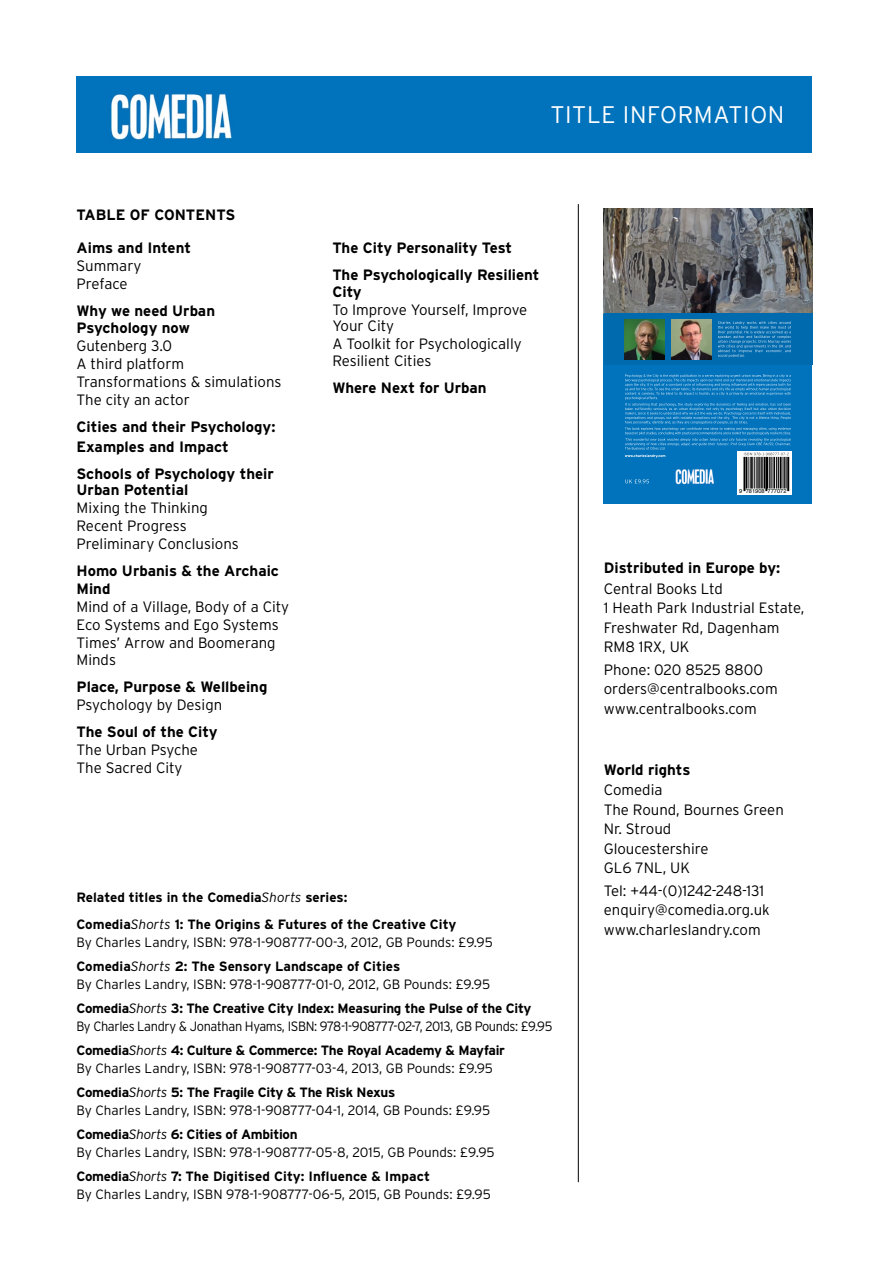
<style>
.page{position:relative;width:893px;height:1263px;background:#fff}
.page>*{position:absolute;margin:0;border:0;box-sizing:border-box;transform-origin:0 0}
.t1{font:300 24px "Interstate";letter-spacing:.025em;color:#fff}
.t2{font:300 15px/18px "Interstate";color:#000}
.t3{font:700 15px/16.5px "Interstate";color:#000}
.t4{font:300 13.5px/24px "Interstate";color:#000}
.t5{font:300 13.5px/24px "Interstate";letter-spacing:-.03em;color:#000;scale:.95 1}
.t6{font:700 13.5px/27px "Interstate";color:#000}
.t7{font:5.7px "Helvetica";color:#000}
.s1{font-weight:300;font-style:italic}
.s2{font-weight:700}
.s3{font-style:italic}
</style>
<div class="page">
<div style="left:604px;top:208px;width:208px;height:295px;background:#0073bc"></div>
<svg style="left:737px;top:458px;width:54px;height:37px"></svg>
<hr style="left:744px;top:457px;width:1px;height:34px;background:#000">
<hr style="left:745px;top:457px;width:1px;height:34px;background:#000">
<hr style="left:746px;top:457px;width:1px;height:31px;background:#000">
<hr style="left:748px;top:457px;width:1px;height:31px;background:#000">
<hr style="left:750px;top:457px;width:1px;height:31px;background:#000">
<hr style="left:751px;top:457px;width:1px;height:31px;background:#000">
<hr style="left:752px;top:457px;width:1px;height:31px;background:#000">
<hr style="left:754px;top:457px;width:1px;height:31px;background:#000">
<hr style="left:757px;top:457px;width:1px;height:31px;background:#000">
<hr style="left:758px;top:457px;width:1px;height:31px;background:#000">
<hr style="left:759px;top:457px;width:1px;height:31px;background:#000">
<hr style="left:760px;top:457px;width:2px;height:31px;background:#000">
<hr style="left:762px;top:457px;width:1px;height:31px;background:#000">
<hr style="left:764px;top:457px;width:1px;height:31px;background:#000">
<hr style="left:766px;top:457px;width:1px;height:34px;background:#000">
<hr style="left:767px;top:457px;width:1px;height:34px;background:#000">
<hr style="left:769px;top:457px;width:1px;height:31px;background:#000">
<hr style="left:771px;top:457px;width:1px;height:31px;background:#000">
<hr style="left:773px;top:457px;width:1px;height:31px;background:#000">
<hr style="left:774px;top:457px;width:1px;height:31px;background:#000">
<hr style="left:776px;top:457px;width:1px;height:31px;background:#000">
<hr style="left:778px;top:457px;width:1px;height:31px;background:#000">
<hr style="left:780px;top:457px;width:1px;height:31px;background:#000">
<hr style="left:781px;top:457px;width:1px;height:31px;background:#000">
<hr style="left:783px;top:457px;width:1px;height:31px;background:#000">
<hr style="left:784px;top:457px;width:1px;height:31px;background:#000">
<hr style="left:786px;top:457px;width:1px;height:31px;background:#000">
<hr style="left:787px;top:457px;width:1px;height:34px;background:#000">
<hr style="left:788px;top:457px;width:1px;height:34px;background:#000">
<img style="left:604px;top:208px;width:208px;height:106px">
<div style="left:604px;top:314px;width:208px;height:51px;background:#006aaf"></div>
<img style="left:625px;top:319px;width:40px;height:40px">
<svg style="left:625px;top:479px;width:24px;height:4px"></svg>
<img style="left:675px;top:469px;width:39px;height:16px">
<img style="left:671px;top:319px;width:40px;height:40px">
<svg style="left:718px;top:321px;width:73px;height:36px"></svg>
<svg style="left:625px;top:374px;width:166px;height:84px"></svg>
<hr style="left:578px;top:204px;width:1px;height:978px;background:#000">
<div style="left:77px;top:77px;width:735px;height:76px;background:#0073bc"></div>
<img style="left:111px;top:93px;width:121px;height:47px">
<h1 class="t1" style="left:550px;top:101px;width:235px">TITLE INFORMATION</h1>
<p class="t3" style="left:77px;top:207px;width:160px">TABLE OF CONTENTS</p>
<p class="t3" style="left:77px;top:240px;width:116px">Aims and Intent</p>
<p class="t2" style="left:77px;top:257px;width:66px">Summary<br>Preface</p>
<p class="t3" style="left:77px;top:303px;width:140px">Why we need Urban<br>Psychology now</p>
<p class="t2" style="left:77px;top:337px;width:206px">Gutenberg 3.0<br>A third platform<br>Transformations &amp; simulations<br>The city an actor</p>
<p class="t3" style="left:77px;top:417px;width:200px;line-height:19.5px">Cities and their Psychology:<br>Examples and Impact</p>
<p class="t3" style="left:77px;top:465px;width:199px">Schools of Psychology their<br>Urban Potential</p>
<p class="t2" style="left:77px;top:499px;width:164px">Mixing the Thinking<br>Recent Progress<br>Preliminary Conclusions</p>
<p class="t3" style="left:77px;top:562px;width:204px;line-height:18px">Homo Urbanis &amp; the Archaic<br>Mind</p>
<p class="t2" style="left:77px;top:598px;width:214px">Mind of a Village, Body of a City<br>Eco Systems and Ego Systems<br>Times’ Arrow and Boomerang</p>
<p class="t2" style="left:77px;top:650px;width:41px">Minds</p>
<p class="t3" style="left:77px;top:678px;width:192px">Place, Purpose &amp; Wellbeing</p>
<p class="t2" style="left:77px;top:695px;width:147px">Psychology by Design</p>
<p class="t3" style="left:77px;top:723px;width:143px">The Soul of the City</p>
<p class="t2" style="left:77px;top:740px;width:123px">The Urban Psyche<br>The Sacred City</p>
<p class="t3" style="left:332px;top:234px;width:209px;line-height:27px">The City Personality Test<br>The Psychologically Resilient</p>
<p class="t3" style="left:332px;top:283px;width:31px">City</p>
<p class="t2" style="left:332px;top:301px;width:196px;line-height:16.5px">To Improve Yourself, Improve<br>Your City</p>
<p class="t2" style="left:332px;top:335px;width:191px;line-height:16.5px">A Toolkit for Psychologically<br>Resilient Cities</p>
<p class="t3" style="left:332px;top:379px;width:156px">Where Next for Urban</p>
<p class="t6" style="left:77px;top:884px;width:381px">Related titles in the Comedia<span class="s1">Shorts</span> series:<br>Comedia<span class="s1">Shorts</span> 1: The Origins &amp; Futures of the Creative City</p>
<p class="t4" style="left:77px;top:930px;width:418px">By Charles Landry, ISBN: 978-1-908777-00-3, 2012, GB Pounds: £9.95<br><span class="s2">Comedia</span><span class="s3">Shorts</span> <span class="s2">2: The Sensory Landscape of Cities</span></p>
<p class="t4" style="left:77px;top:972px;width:456px">By Charles Landry, ISBN: 978-1-908777-01-0, 2012, GB Pounds: £9.95<br><span class="s2">Comedia</span><span class="s3">Shorts</span> <span class="s2">3: The Creative City Index: Measuring the Pulse of the City</span></p>
<p class="t5" style="left:77px;top:1014px;width:502px">By Charles Landry &amp; Jonathan Hyams, ISBN: 978-1-908777-02-7, 2013, GB Pounds: £9.95<br><span class="s2">Comedia</span><span class="s3">Shorts</span> <span class="s2">4: Culture &amp; Commerce: The Royal Academy &amp; Mayfair</span></p>
<p class="t4" style="left:77px;top:1056px;width:418px">By Charles Landry, ISBN: 978-1-908777-03-4, 2013, GB Pounds: £9.95<br><span class="s2">Comedia</span><span class="s3">Shorts</span> <span class="s2">5: The Fragile City &amp; The Risk Nexus</span></p>
<p class="t4" style="left:77px;top:1098px;width:415px">By Charles Landry, ISBN: 978-1-908777-04-1, 2014, GB Pounds: £9.95<br><span class="s2">Comedia</span><span class="s3">Shorts</span> <span class="s2">6: Cities of Ambition</span></p>
<p class="t4" style="left:77px;top:1140px;width:420px">By Charles Landry, ISBN: 978-1-908777-05-8, 2015, GB Pounds: £9.95<br><span class="s2">Comedia</span><span class="s3">Shorts</span> <span class="s2">7: The Digitised City: Influence &amp; Impact</span></p>
<p class="t4" style="left:77px;top:1182px;width:416px">By Charles Landry, ISBN 978-1-908777-06-5, 2015, GB Pounds: £9.95</p>
<p class="t7" style="left:739px;top:487px;width:49px">9 781908 777072</p>
<p class="t3" style="left:604px;top:560px;width:178px">Distributed in Europe by:</p>
<p class="t2" style="left:604px;top:578px;width:202px;line-height:19.5px">Central Books Ltd<br>1 Heath Park Industrial Estate,<br>Freshwater Rd, Dagenham<br>RM8 1RX, UK</p>
<p class="t2" style="left:604px;top:659px;width:175px;line-height:19.8px">Phone: 020 8525 8800 orders@centralbooks.com www.centralbooks.com</p>
<p class="t3" style="left:604px;top:761px;width:88px">World rights</p>
<p class="t2" style="left:604px;top:780px;width:182px;line-height:19.5px">Comedia<br>The Round, Bournes Green<br>Nr. Stroud<br>Gloucestershire<br>GL6 7NL, UK</p>
<p class="t2" style="left:604px;top:881px;width:167px;line-height:19.5px">Tel: +44-(0)1242-248-131 enquiry@comedia.org.uk www.charleslandry.com</p>
</div>
